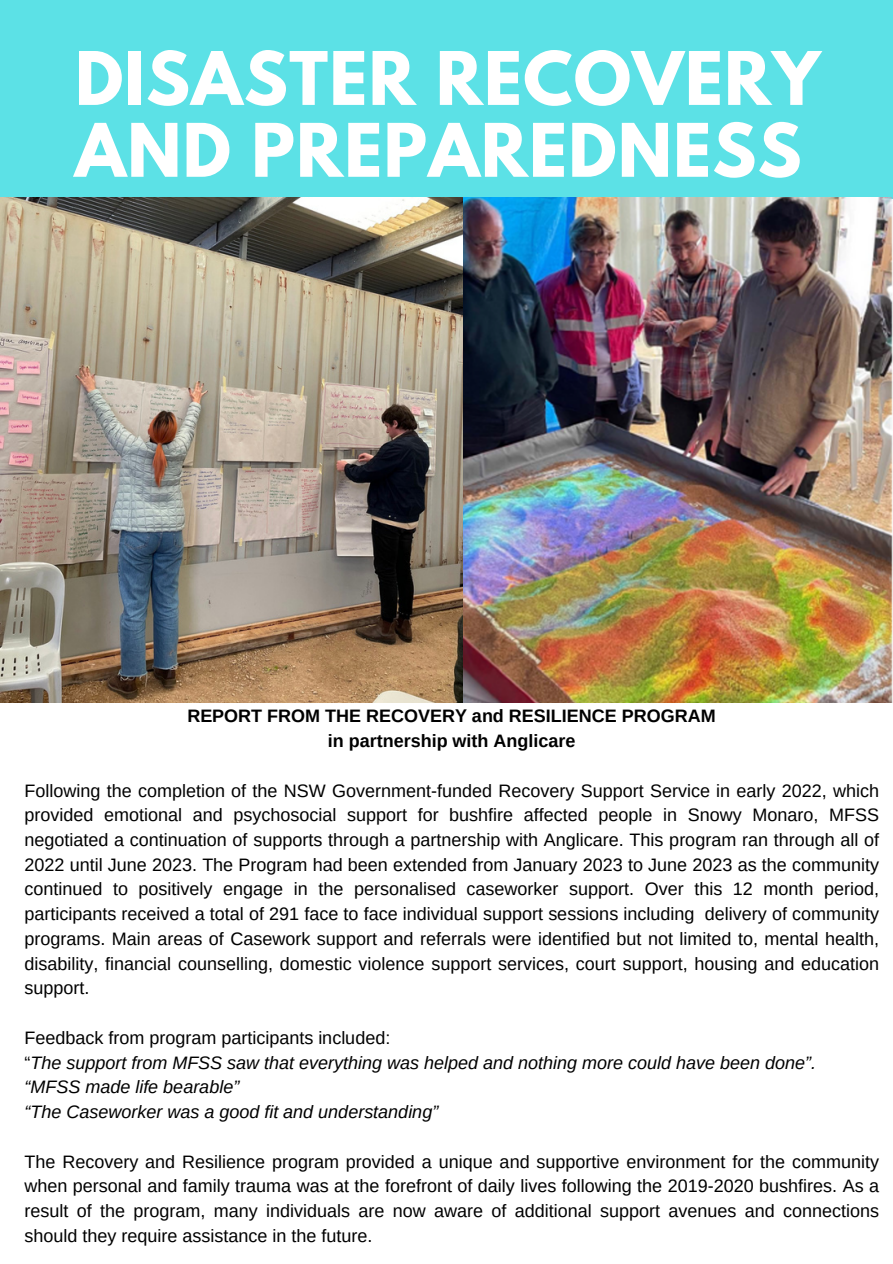
<style>
.page{position:relative;width:893px;height:1264px;background:#fff}
.page>*{position:absolute;margin:0;border:0;box-sizing:border-box;transform-origin:0 0}
.t1{font:700 65.4px/71.8px "League Spartan";letter-spacing:.02em;color:#fff}
.t2{font:18px/24.8px "Arimo";color:#000;text-align:justify}
.t3{font:italic 18px "Arimo";color:#000}
.t4{font:700 18px "Arimo";color:#000}
.s1{font-style:normal}
</style>
<div class="page">
<div style="left:0;top:0;width:892px;height:198px;background:#5ce1e6"></div>
<img style="left:462px;top:198px;width:430px;height:504px">
<img style="left:0;top:198px;width:462px;height:504px">
<p class="t1" style="left:75px;top:51px;width:747px">DISASTER RECOVERY<br>AND PREPAREDNESS</p>
<p class="t4" style="left:187px;top:706px;width:530px">REPORT FROM THE RECOVERY and RESILIENCE PROGRAM</p>
<p class="t4" style="left:328px;top:730px;width:249px">in partnership with Anglicare</p>
<p class="t2" style="left:24px;top:778px;width:856px">Following the completion of the NSW Government-funded Recovery Support Service in early 2022, which provided emotional and psychosocial support for bushfire affected people in Snowy Monaro, MFSS negotiated a continuation of supports through a partnership with Anglicare. This program ran through all of 2022 until June 2023. The Program had been extended from January 2023 to June 2023 as the community continued to positively engage in the personalised caseworker support. Over this 12 month period, participants received a total of 291 face to face individual support sessions including delivery of community programs. Main areas of Casework support and referrals were identified but not limited to, mental health, disability, financial counselling, domestic violence support services, court support, housing and education support.</p>
<p class="t2" style="left:24px;top:1025px;width:367px">Feedback from program participants included:</p>
<p class="t3" style="left:24px;top:1052px;width:793px"><span class="s1">“</span>The support from MFSS saw that everything was helped and nothing more could have been done”.</p>
<p class="t3" style="left:24px;top:1077px;width:216px">“MFSS made life bearable”</p>
<p class="t3" style="left:24px;top:1101px;width:415px">“The Caseworker was a good fit and understanding”</p>
<p class="t2" style="left:24px;top:1148px;width:856px">The Recovery and Resilience program provided a unique and supportive environment for the community when personal and family trauma was at the forefront of daily lives following the 2019-2020 bushfires. As a result of the program, many individuals are now aware of additional support avenues and connections should they require assistance in the future.</p>
</div>
